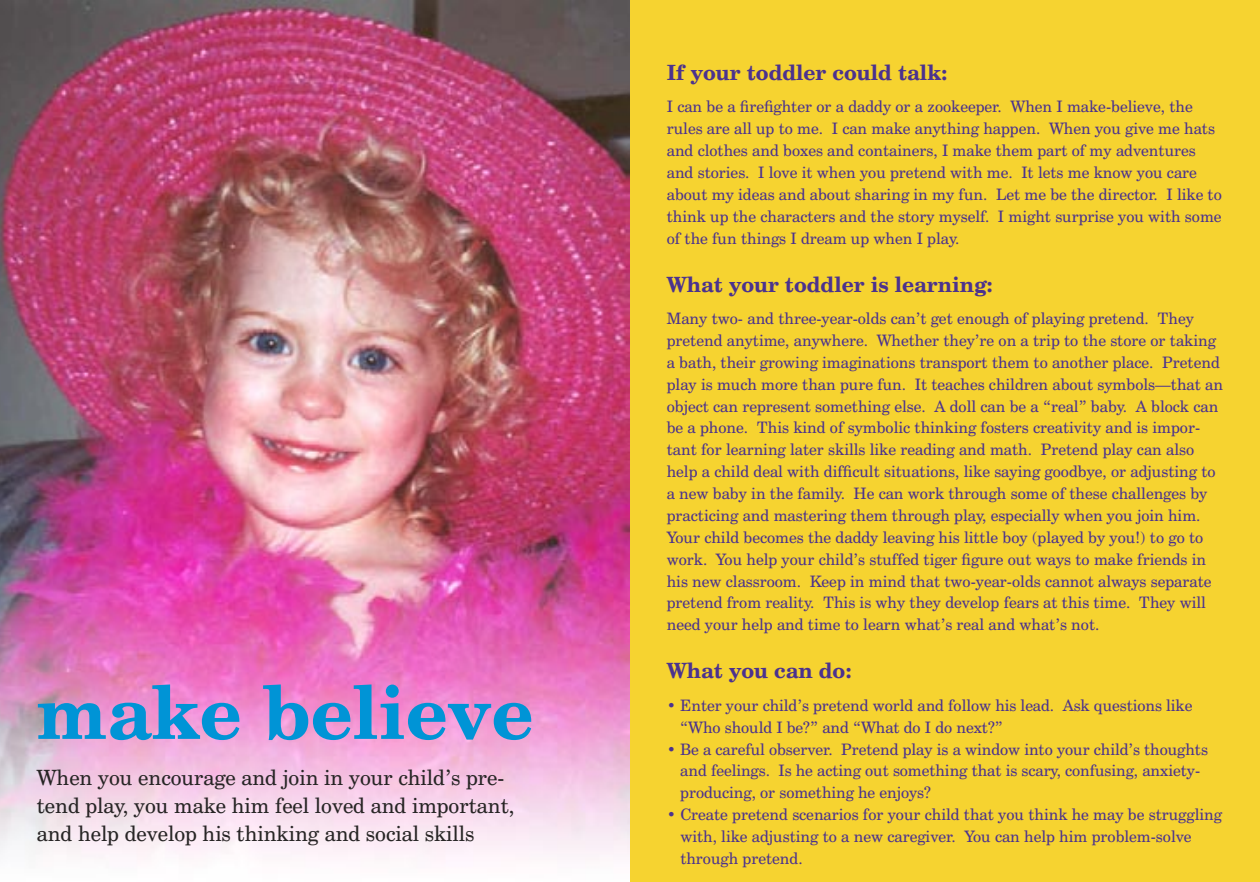
<style>
.page{position:relative;width:1260px;height:882px;background:#fff}
.page>*{position:absolute;margin:0;border:0;box-sizing:border-box;transform-origin:0 0}
.HED_OVER_PIX{font:700 73.5px "Century Schoolbook BT";color:#0094d6}
.TEXT_OVER_PIX{font:21px/28px "Century Schoolbook BT";color:#272525}
.SMALL_TEXT_HEADLINE{font:700 21px "Century Schoolbook BT";color:#4b328e}
.SMALL_TEXT_HEADLINE-2{font:15.75px/21.9px "Century Schoolbook BT";color:#4b328e}
.MAIN_TEXT_SMALL{font:15.75px/21.9px "Century Schoolbook BT";letter-spacing:-.005em;color:#4b328e}
</style>
<div class="page">
<div style="left:630px;top:0;width:630px;height:882px;background:#f6d330"></div>
<img style="left:0;top:0;width:630px;height:862px">
<p class="HED_OVER_PIX" style="left:37px;top:666px;width:498px">make believe</p>
<p class="TEXT_OVER_PIX" style="left:37px;top:763px;width:479px">When you encourage and join in your child’s pre&shy;tend play, you make him feel loved and important, and help develop his thinking and social skills</p>
<p class="SMALL_TEXT_HEADLINE" style="left:667px;top:59px;width:282px">If your toddler could talk:</p>
<p class="SMALL_TEXT_HEADLINE-2" style="left:667px;top:96px;width:557px">I can be a firefighter or a daddy or a zookeeper. When I make-believe, the rules are all up to me. I can make anything happen. When you give me hats and clothes and boxes and containers, I make them part of my adventures and stories. I love it when you pretend with me. It lets me know you care about my ideas and about sharing in my fun. Let me be the director. I like to think up the characters and the story myself. I might surprise you with some of the fun things I dream up when I play.</p>
<p class="SMALL_TEXT_HEADLINE" style="left:667px;top:271px;width:328px">What your toddler is learning:</p>
<p class="SMALL_TEXT_HEADLINE-2" style="left:667px;top:307px;width:558px">Many two- and three-year-olds can’t get enough of playing pretend. They pretend anytime, anywhere. Whether they’re on a trip to the store or taking a bath, their growing imaginations transport them to another place. Pretend play is much more than pure fun. It teaches children about symbols—that an object can represent something else. A doll can be a “real” baby. A block can be a phone. This kind of symbolic thinking fosters creativity and is impor&shy;tant for learning later skills like reading and math. Pretend play can also help a child deal with difficult situations, like saying goodbye, or adjusting to a new baby in the family. He can work through some of these challenges by practicing and mastering them through play, especially when you join him.<br>Your child becomes the daddy leaving his little boy (played by you!) to go to work. You help your child’s stuffed tiger figure out ways to make friends in his new classroom. Keep in mind that two-year-olds cannot always separate pretend from reality. This is why they develop fears at this time. They will need your help and time to learn what’s real and what’s not.</p>
<p class="SMALL_TEXT_HEADLINE" style="left:667px;top:658px;width:187px">What you can do:</p>
<p class="MAIN_TEXT_SMALL" style="left:680px;top:694px;width:514px;text-indent:-13px">• Enter your child’s pretend world and follow his lead. Ask questions like “Who should I be?” and “What do I do next?”</p>
<p class="MAIN_TEXT_SMALL" style="left:680px;top:738px;width:529px;text-indent:-13px">• Be a careful observer. Pretend play is a window into your child’s thoughts and feelings. Is he acting out something that is scary, confusing, anxiety&shy;producing, or something he enjoys?</p>
<p class="MAIN_TEXT_SMALL" style="left:680px;top:803px;width:543px;text-indent:-14px">• Create pretend scenarios for your child that you think he may be struggling with, like adjusting to a new caregiver. You can help him problem-solve through pretend.</p>
</div>
